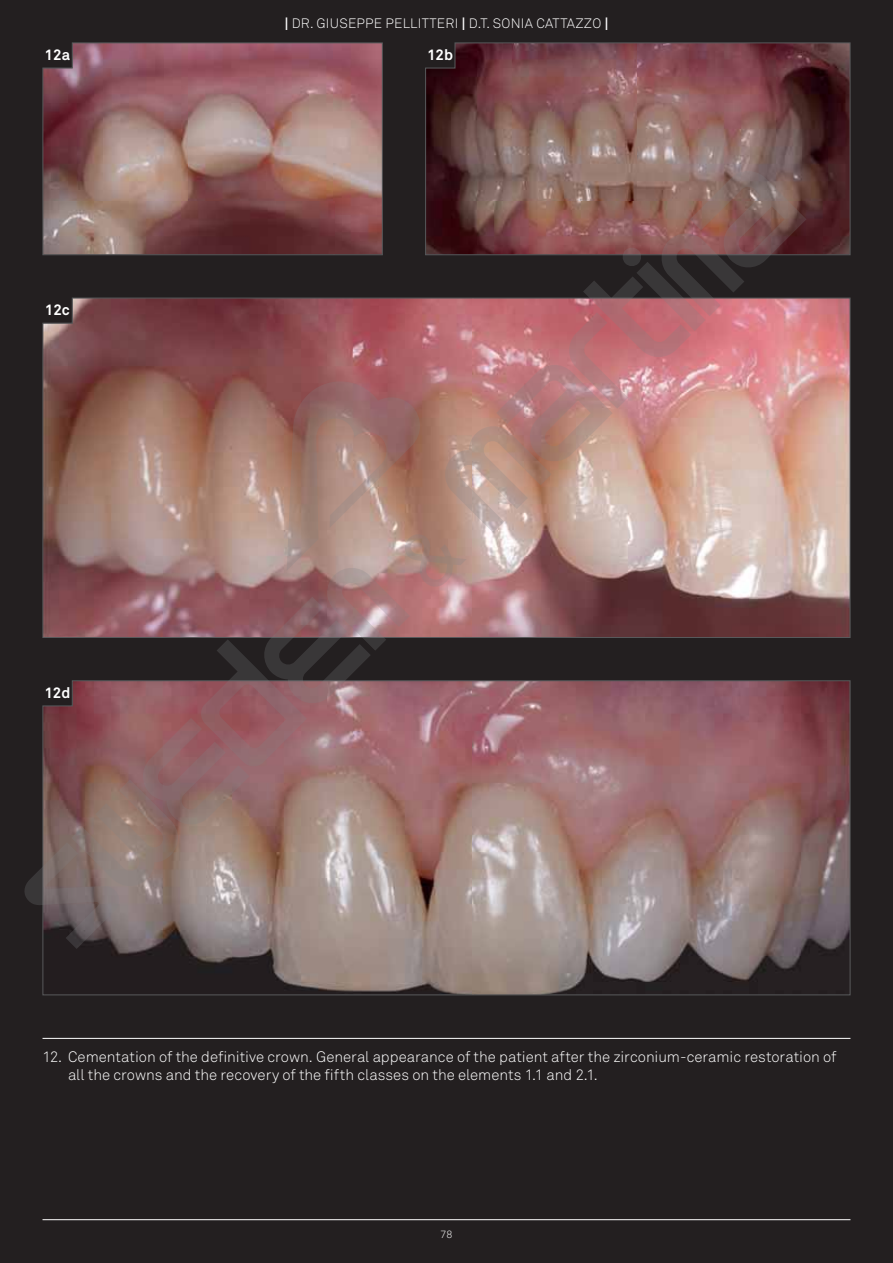
<style>
.page{position:relative;width:893px;height:1263px;background:#231f20}
.page>*{position:absolute;margin:0;border:0;box-sizing:border-box;transform-origin:0 0}
.t1{font:15px/18px "Akkurat Light Pro";color:#fff}
.t2{font:700 15px "Akkurat Pro";color:#fff}
.t3{font:13.5px "Akkurat Light Pro";letter-spacing:.02em;color:#fff}
.t4{font:10.5px "Akkurat Light Pro";color:#fff}
.s1{font-family:"Akkurat Pro";font-weight:700}
</style>
<div class="page">
<hr style="left:43px;top:1219px;width:807px;height:1px;background:#fff">
<hr style="left:43px;top:1038px;width:807px;height:1px;background:#fff">
<svg style="left:42px;top:42px;width:341px;height:119px;background:#996b6f"></svg>
<svg style="left:425px;top:42px;width:426px;height:213px;background:#724a4b"></svg>
<svg style="left:807px;top:297px;width:44px;height:341px;background:#c59a93"></svg>
<svg style="left:42px;top:680px;width:809px;height:316px"></svg>
<img style="left:24px;top:161px;width:783px;height:788px">
<p class="t3" style="left:285px;top:18px;width:325px"><span class="s1">|</span> DR. GIUSEPPE PELLITTERI <span class="s1">|</span> D.T. SONIA CATTAZZO <span class="s1">|</span></p>
<p class="t2" style="left:45px;top:50px;width:27px">12a</p>
<p class="t2" style="left:427px;top:50px;width:28px">12b</p>
<p class="t2" style="left:45px;top:305px;width:27px">12c</p>
<p class="t2" style="left:44px;top:687px;width:28px">12d</p>
<p class="t1" style="left:68px;top:1049px;width:770px;text-indent:-26px">12. Cementation of the definitive crown. General appearance of the patient after the zirconium-ceramic restoration of all the crowns and the recovery of the fifth classes on the elements 1.1 and 2.1.</p>
<p class="t4" style="left:440px;top:1230px;width:13px">78</p>
</div>
